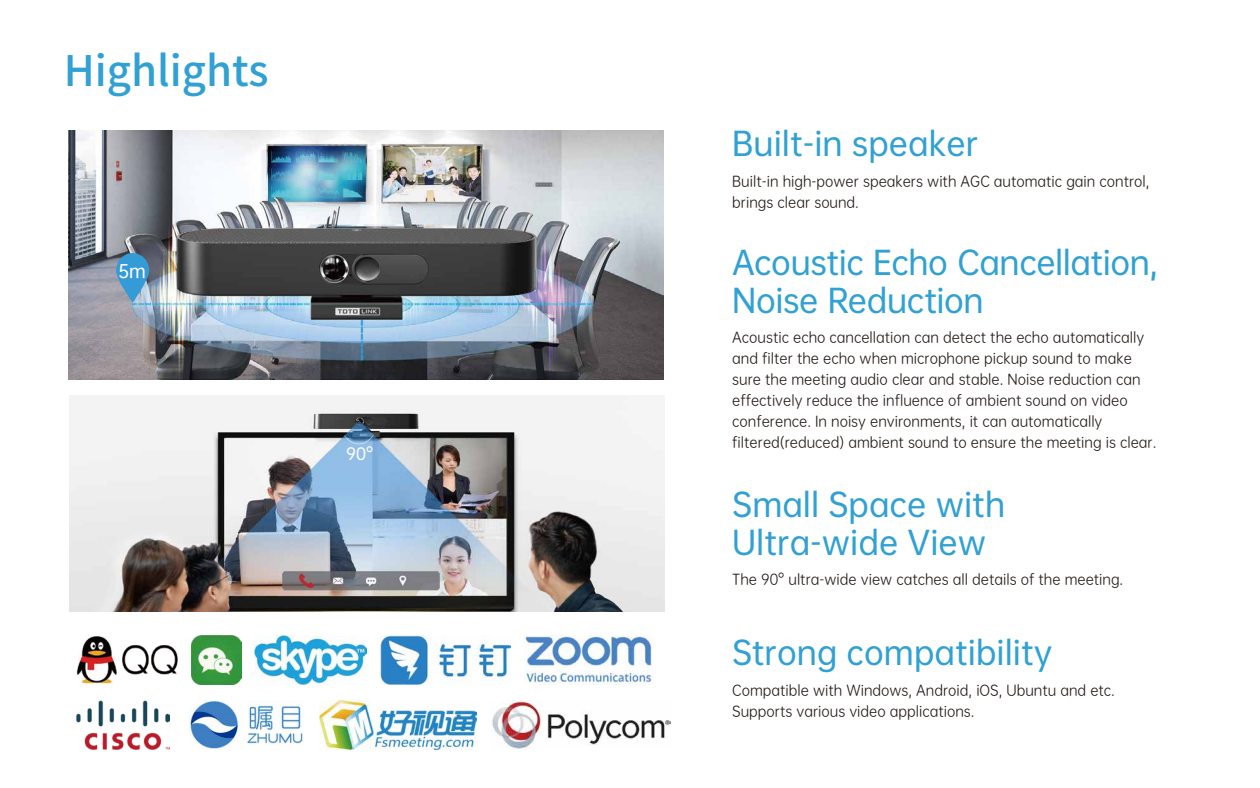
<style>
.page{position:relative;width:1260px;height:788px;background:#fff}
.page>*{position:absolute;margin:0;border:0;box-sizing:border-box;transform-origin:0 0}
.t1{font:500 42px "Source Han Sans CN";color:#30a1d2}
.t2{font:31.5px/37.8px "OPPO Sans M";color:#30a1d2}
.t3{font:17.5px "OPPO Sans M";color:#fff}
.t4{font:15.75px "OPPO Sans M";color:#fff}
.t5{font:14px/21px "OPPO Sans R";color:#221815}
</style>
<div class="page">
<img style="left:69px;top:395px;width:595px;height:216px">
<img style="left:524px;top:635px;width:129px;height:49px">
<img style="left:255px;top:635px;width:111px;height:49px">
<img style="left:76px;top:636px;width:102px;height:48px">
<img style="left:381px;top:635px;width:130px;height:49px">
<img style="left:192px;top:635px;width:50px;height:49px">
<img style="left:320px;top:700px;width:157px;height:49px">
<img style="left:190px;top:700px;width:113px;height:49px">
<img style="left:76px;top:700px;width:93px;height:49px">
<img style="left:492px;top:700px;width:179px;height:49px">
<img style="left:69px;top:131px;width:595px;height:248px">
<svg style="left:116px;top:253px;width:33px;height:49px"></svg>
<img style="left:157px;top:217px;width:399px;height:112px">
<h1 class="t1" style="left:64px;top:49px;width:206px">Highlights</h1>
<p class="t3" style="left:118px;top:256px;width:29px">5m</p>
<p class="t4" style="left:346px;top:441px;width:29px">90°</p>
<h2 class="t2" style="left:732px;top:122px;width:247px">Built-in speaker</h2>
<p class="t5" style="left:732px;top:170px;width:419px">Built-in high-power speakers with AGC automatic gain control, brings clear sound.</p>
<h2 class="t2" style="left:732px;top:241px;width:427px">Acoustic Echo Cancellation,<br>Noise Reduction</h2>
<p class="t5" style="left:732px;top:325px;width:426px">Acoustic echo cancellation can detect the echo automatically and filter the echo when microphone pickup sound to make sure the meeting audio clear and stable. Noise reduction can effectively reduce the influence of ambient sound on video conference. In noisy environments, it can automatically filtered(reduced) ambient sound to ensure the meeting is clear.</p>
<h2 class="t2" style="left:732px;top:483px;width:274px">Small Space with<br>Ultra-wide View</h2>
<p class="t5" style="left:732px;top:568px;width:393px">The 90° ultra-wide view catches all details of the meeting.</p>
<h2 class="t2" style="left:732px;top:630px;width:322px">Strong compatibility</h2>
<p class="t5" style="left:732px;top:678px;width:384px">Compatible with Windows, Android, iOS, Ubuntu and etc.<br>Supports various video applications.</p>
</div>
